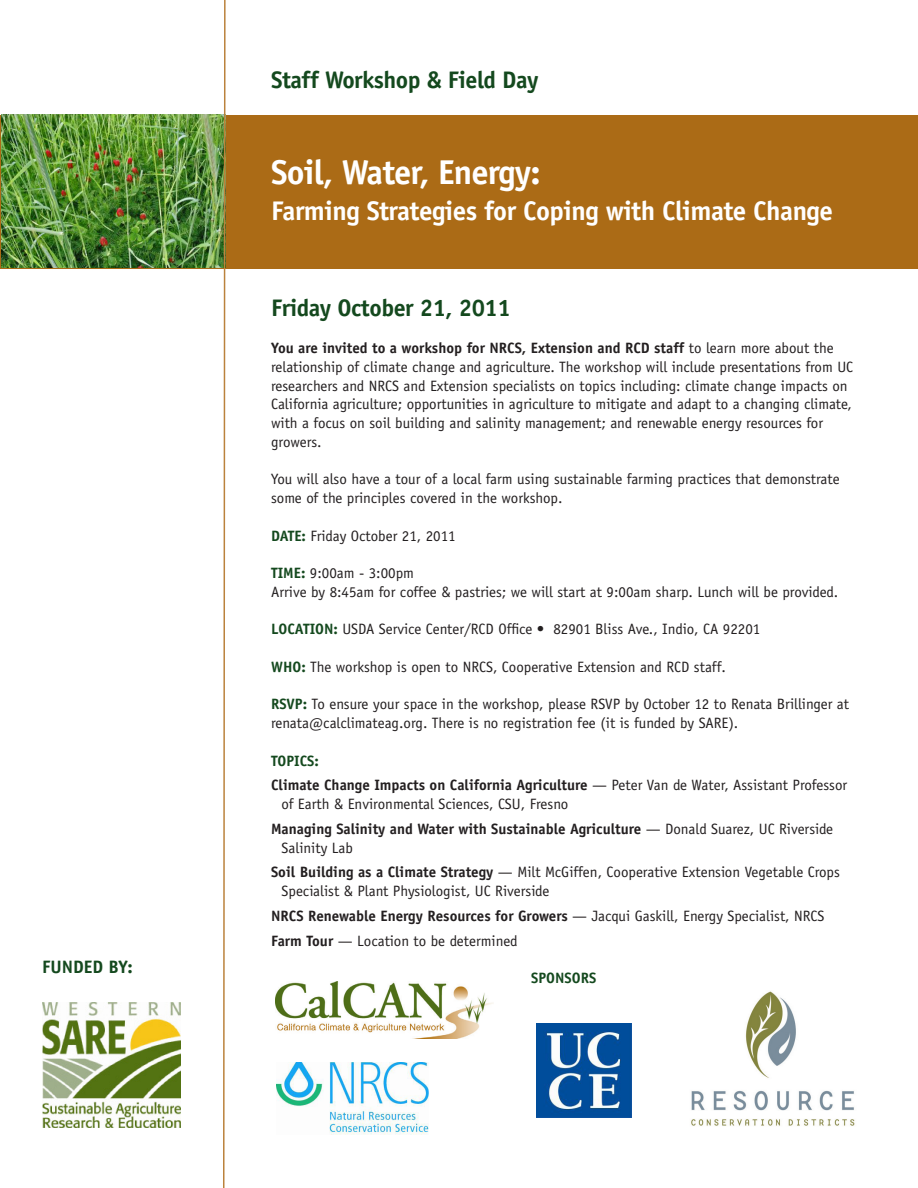
<style>
.page{position:relative;width:918px;height:1188px;background:#fff}
.page>*{position:absolute;margin:0;border:0;box-sizing:border-box;transform-origin:0 0}
.Title_2{font:700 34.5px "Officina Sans Std";letter-spacing:-.025em;color:#fff}
.Title_2-2{font:700 27px "Officina Sans Std";letter-spacing:-.02em;color:#fff}
.t1{font:700 24px "Officina Sans Std";letter-spacing:-.02em;color:#14491e}
.t2{font:700 18px "Officina Sans Std";color:#14491e}
.List_Paragraph{font:15px/18.8px "Officina Sans Std";color:#231f20}
.List_Paragraph-2{font:700 15px/18.8px "Officina Sans Std";color:#231f20}
.t3{font:700 15px "Officina Sans Std";color:#14491e}
.s1{font-weight:700}
.s2{font-weight:700;color:#14491e}
.s3{font-weight:400}
</style>
<div class="page">
<div style="left:0;top:115px;width:918px;height:153px;background:#ab6b16"></div>
<img style="left:275px;top:981px;width:218px;height:58px">
<img style="left:276px;top:1062px;width:152px;height:72px">
<img style="left:691px;top:991px;width:164px;height:135px">
<img style="left:537px;top:1023px;width:94px;height:95px">
<img style="left:42px;top:1002px;width:139px;height:125px">
<img style="left:1px;top:115px;width:221px;height:153px">
<svg style="left:222px;top:0;width:4px;height:1188px"></svg>
<p class="t2" style="left:42px;top:955px;width:92px">FUNDED BY:</p>
<p class="t1" style="left:271px;top:64px;width:269px">Staff Workshop &amp; Field Day</p>
<p class="Title_2" style="left:271px;top:150px;width:271px">Soil, Water, Energy:</p>
<p class="Title_2-2" style="left:271px;top:194px;width:564px">Farming Strategies for Coping with Climate Change</p>
<p class="t1" style="left:271px;top:292px;width:241px">Friday October 21, 2011</p>
<p class="List_Paragraph" style="left:271px;top:339px;width:584px"><span class="s1">You are invited to a workshop for NRCS, Extension and RCD staff</span> to learn more about the relationship of climate change and agriculture. The workshop will include presentations from UC researchers and NRCS and Extension specialists on topics including: climate change impacts on California agriculture; opportunities in agriculture to mitigate and adapt to a changing climate, with a focus on soil building and salinity management; and renewable energy resources for growers.</p>
<p class="List_Paragraph" style="left:271px;top:470px;width:570px">You will also have a tour of a local farm using sustainable farming practices that demonstrate some of the principles covered in the workshop.</p>
<p class="List_Paragraph" style="left:271px;top:526px;width:186px"><span class="s2">DATE:</span> Friday October 21, 2011</p>
<p class="List_Paragraph" style="left:271px;top:564px;width:145px"><span class="s2">TIME:</span> 9:00am - 3:00pm</p>
<p class="List_Paragraph" style="left:271px;top:582px;width:569px">Arrive by 8:45am for coffee &amp; pastries; we will start at 9:00am sharp. Lunch will be provided.</p>
<p class="List_Paragraph" style="left:271px;top:620px;width:491px"><span class="s2">LOCATION:</span> USDA Service Center/RCD Office • 82901 Bliss Ave., Indio, CA 92201</p>
<p class="List_Paragraph" style="left:271px;top:657px;width:456px"><span class="s2">WHO:</span> The workshop is open to NRCS, Cooperative Extension and RCD staff.</p>
<p class="List_Paragraph" style="left:271px;top:695px;width:580px"><span class="s2">RSVP:</span> To ensure your space in the workshop, please RSVP by October 12 to Renata Brillinger at renata@calclimateag.org. There is no registration fee (it is funded by SARE).</p>
<p class="t3" style="left:271px;top:751px;width:49px">TOPICS:</p>
<p class="List_Paragraph" style="left:282px;top:776px;width:567px;text-indent:-10px"><span class="s1">Climate Change Impacts on California Agriculture</span> — Peter Van de Water, Assistant Professor of Earth &amp; Environmental Sciences, CSU, Fresno</p>
<p class="List_Paragraph-2" style="left:282px;top:819px;width:553px;text-indent:-10px">Managing Salinity and Water with Sustainable Agriculture <span class="s3">— Donald Suarez, UC Riverside<br>Salinity Lab</span></p>
<p class="List_Paragraph" style="left:282px;top:863px;width:560px;text-indent:-10px"><span class="s1">Soil Building as a Climate Strategy</span> — Milt McGiffen, Cooperative Extension Vegetable Crops<br>Specialist &amp; Plant Physiologist, UC Riverside</p>
<p class="List_Paragraph-2" style="left:271px;top:906px;width:555px">NRCS Renewable Energy Resources for Growers <span class="s3">— Jacqui Gaskill, Energy Specialist, NRCS</span></p>
<p class="List_Paragraph" style="left:271px;top:931px;width:248px"><span class="s1">Farm Tour</span> — Location to be determined</p>
<p class="t3" style="left:531px;top:969px;width:67px">SPONSORS</p>
</div>
